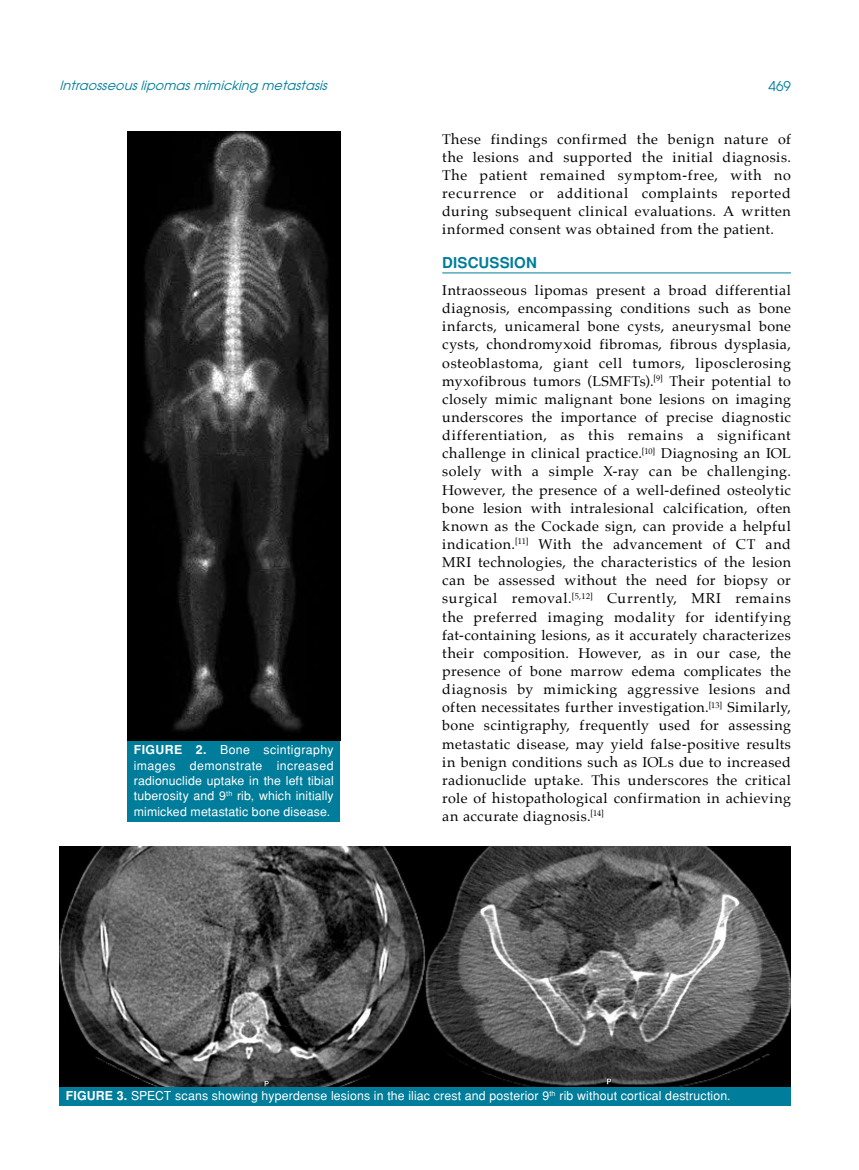
<style>
.page{position:relative;width:859px;height:1170px;background:#fff}
.page>*{position:absolute;margin:0;border:0;box-sizing:border-box;transform-origin:0 0}
.t1{font:700 15px "Helvetica Tr";letter-spacing:.01em;color:#007d9a}
.t2{font:14.25px/18.1px "Palatino";letter-spacing:.035em;color:#000;text-align:justify}
.t3{font:13.5px "Avant Garde Tr";color:#007d9a}
.t4{font:italic 12.75px "Avant Garde Tr";color:#007d9a}
.t5{font:12.3px/15.3px "Helvetica Normal Tr";letter-spacing:.015em;color:#fff;text-align:justify}
.s1{font-family:"Helvetica Tr";font-weight:700}
</style>
<div class="page">
<hr style="left:442px;top:272px;width:349px;height:1px;background:#007d9a">
<div style="left:127px;top:739px;width:213px;height:82px;background:#007d9a"></div>
<img style="left:127px;top:132px;width:213px;height:608px">
<div style="left:60px;top:1084px;width:731px;height:22px;background:#007d9a"></div>
<img style="left:60px;top:846px;width:731px;height:240px">
<p class="t4" style="left:60px;top:78px;width:273px">Intraosseouslipomasmimicking metastasis</p>
<p class="t3" style="left:768px;top:77px;width:24px">469</p>
<p class="t2" style="left:442px;top:130px;width:350px">These findings confirmed the benign nature of the lesions and supported the initial diagnosis.<br>The patient remained symptom-free, with no recurrence or additional complaints reported during subsequent clinical evaluations. A written informed consent was obtained from the patient.</p>
<p class="t1" style="left:442px;top:254px;width:96px">DISCUSSION</p>
<p class="t2" style="left:442px;top:281px;width:350px">Intraosseous lipomas present a broad differential diagnosis, encompassing conditions such as bone infarcts, unicameral bone cysts, aneurysmal bone cysts, chondromyxoid fibromas, fibrous dysplasia, osteoblastoma, giant cell tumors, liposclerosing myxofibrous tumors (LSMFTs).<sup>[9]</sup> Their potential to closely mimic malignant bone lesions on imaging underscores the importance of precise diagnostic differentiation, as this remains a significant challenge in clinical practice.<sup>[10]</sup> Diagnosing an IOL solely with a simple X-ray can be challenging.<br>However, the presence of a well-defined osteolytic bone lesion with intralesional calcification, often known as the Cockade sign, can provide a helpful indication.<sup>[11]</sup> With the advancement of CT and MRI technologies, the characteristics of the lesion can be assessed without the need for biopsy or surgical removal.<sup>[5,12]</sup> Currently, MRI remains the preferred imaging modality for identifying fat-containing lesions, as it accurately characterizes their composition. However, as in our case, the presence of bone marrow edema complicates the diagnosis by mimicking aggressive lesions and often necessitates further investigation.<sup>[13]</sup> Similarly, bone scintigraphy, frequently used for assessing metastatic disease, may yield false-positive results in benign conditions such as IOLs due to increased radionuclide uptake. This underscores the critical role of histopathological confirmation in achieving an accurate diagnosis.<sup>[14]</sup></p>
<p class="t5" style="left:134px;top:742px;width:201px"><span class="s1">FIGURE 2.</span> Bone scintigraphy images demonstrate increased radionuclide uptake in the left tibial tuberosity and 9<sup>th</sup> rib, which initially mimicked metastatic bone disease.</p>
<p class="t5" style="left:66px;top:1087px;width:666px"><span class="s1">FIGURE 3.</span> SPECT scans showing hyperdense lesions in the iliac crest and posterior 9<sup>th</sup> rib without cortical destruction.</p>
</div>
